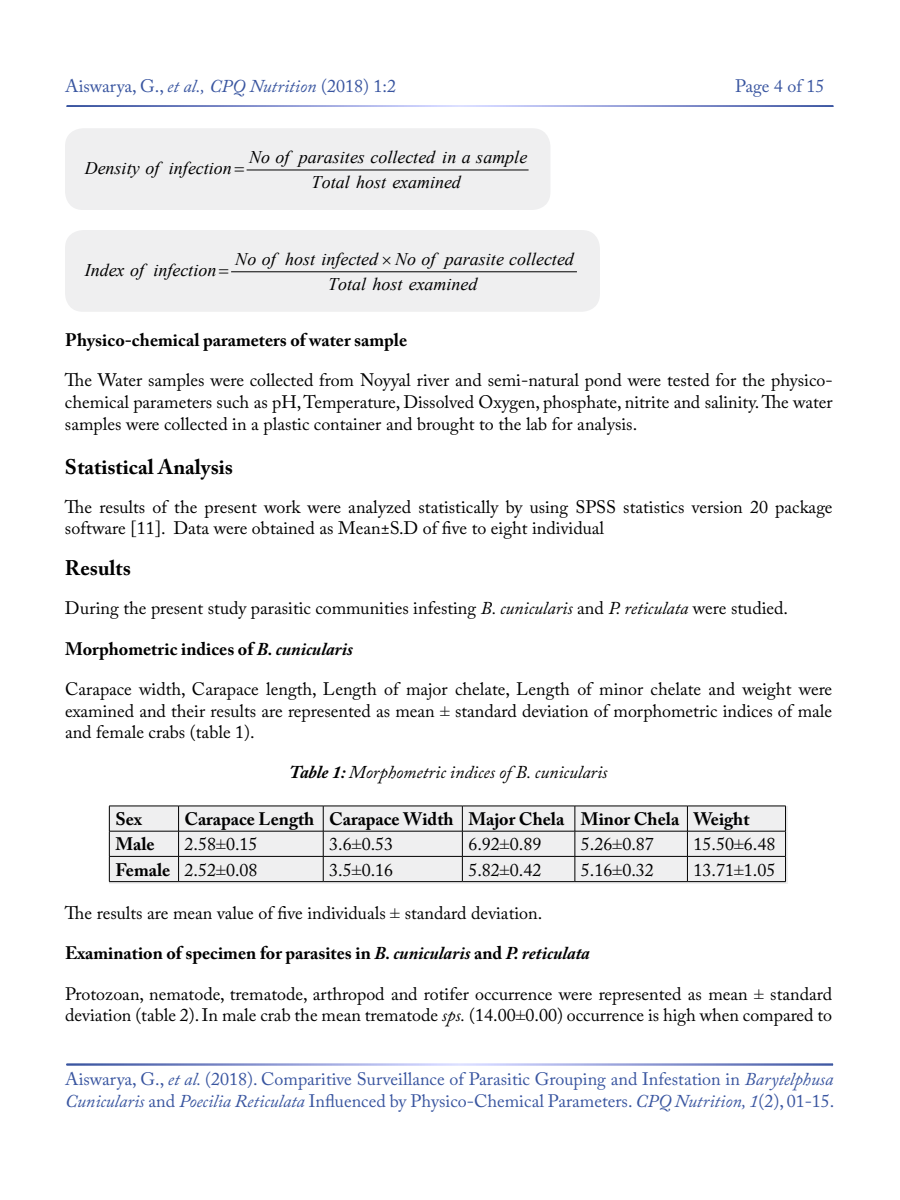
<style>
.page{position:relative;width:900px;height:1200px;background:#fff}
.page>*{position:absolute;margin:0;border:0;box-sizing:border-box;transform-origin:0 0}
.t1{font:700 21px "Adobe Caslon Pro";color:#000}
.t2{font:18px/21.6px "Adobe Caslon Pro";color:#000;text-align:justify}
.t3{font:18px/21.6px "Adobe Caslon Pro";color:#3955a0}
.t4{font:700 18px "Adobe Caslon Pro";color:#000}
.t5{font:italic 18px "Adobe Caslon Pro";color:#000}
.t6{font:italic 17.85px "Times New Roman";color:#000}
.s1{font-style:italic}
.s2{font-family:"Times New Roman"}
.s3{font-weight:700}
</style>
<div class="page">
<div style="left:65px;top:128px;width:485px;height:82px;background:#efeff0;border-radius:18px"></div>
<hr style="left:247px;top:170px;width:281px;height:1px;background:#000">
<div style="left:65px;top:230px;width:535px;height:82px;background:#efeff0;border-radius:18px"></div>
<hr style="left:232px;top:271px;width:344px;height:1px;background:#000">
<div style="left:109px;top:806px;width:678px;height:78px;background:#efeff0"></div>
<hr style="left:109px;top:806px;width:70px;height:1px;background:#000">
<hr style="left:179px;top:806px;width:144px;height:1px;background:#000">
<hr style="left:323px;top:806px;width:139px;height:1px;background:#000">
<hr style="left:462px;top:806px;width:113px;height:1px;background:#000">
<hr style="left:575px;top:806px;width:112px;height:1px;background:#000">
<hr style="left:687px;top:806px;width:99px;height:1px;background:#000">
<hr style="left:109px;top:831px;width:70px;height:1px;background:#000">
<hr style="left:179px;top:831px;width:144px;height:1px;background:#000">
<hr style="left:323px;top:831px;width:139px;height:1px;background:#000">
<hr style="left:462px;top:831px;width:113px;height:1px;background:#000">
<hr style="left:575px;top:831px;width:112px;height:1px;background:#000">
<hr style="left:687px;top:831px;width:99px;height:1px;background:#000">
<hr style="left:109px;top:856px;width:70px;height:1px;background:#000">
<svg style="left:109px;top:806px;width:1px;height:75px"></svg>
<hr style="left:179px;top:856px;width:144px;height:1px;background:#000">
<svg style="left:178px;top:806px;width:1px;height:75px"></svg>
<hr style="left:323px;top:856px;width:139px;height:1px;background:#000">
<svg style="left:323px;top:806px;width:1px;height:75px"></svg>
<hr style="left:462px;top:856px;width:113px;height:1px;background:#000">
<svg style="left:462px;top:806px;width:1px;height:75px"></svg>
<hr style="left:575px;top:856px;width:112px;height:1px;background:#000">
<svg style="left:575px;top:806px;width:1px;height:75px"></svg>
<hr style="left:687px;top:856px;width:99px;height:1px;background:#000">
<svg style="left:687px;top:806px;width:1px;height:75px"></svg>
<svg style="left:785px;top:806px;width:1px;height:75px"></svg>
<hr style="left:109px;top:881px;width:70px;height:1px;background:#000">
<hr style="left:179px;top:881px;width:144px;height:1px;background:#000">
<hr style="left:323px;top:881px;width:139px;height:1px;background:#000">
<hr style="left:462px;top:881px;width:113px;height:1px;background:#000">
<hr style="left:575px;top:881px;width:112px;height:1px;background:#000">
<hr style="left:687px;top:881px;width:99px;height:1px;background:#000">
<p class="t3" style="left:65px;top:75px;width:332px">Aiswarya, G., <span class="s1">et al., CPQ Nutrition</span> (2018) 1:2</p>
<p class="t3" style="left:735px;top:75px;width:91px">Page 4 of 15</p>
<p class="t6" style="left:85px;top:156px;width:149px">Density of infection</p>
<p class="t6" style="left:249px;top:145px;width:280px">No of parasites collected in a sample</p>
<p class="t6" style="left:312px;top:170px;width:151px">Total host examined</p>
<p class="t6" style="left:85px;top:258px;width:133px">Index of infection</p>
<p class="t6" style="left:235px;top:247px;width:340px">No of host infected No of parasite collected</p>
<p class="t6" style="left:328px;top:272px;width:151px">Total host examined</p>
<p class="t4" style="left:65px;top:329px;width:343px">Physico-chemical parameters of water sample</p>
<p class="t2" style="left:65px;top:369px;width:769px">The Water samples were collected from Noyyal river and semi-natural pond were tested for the physico&shy;chemical parameters such as pH, Temperature, Dissolved Oxygen, phosphate, nitrite and salinity. The water samples were collected in a plastic container and brought to the lab for analysis.</p>
<p class="t1" style="left:65px;top:455px;width:170px">Statistical Analysis</p>
<p class="t2" style="left:65px;top:496px;width:769px">The results of the present work were analyzed statistically by using SPSS statistics version 20 package software [11]. Data were obtained as Mean±S.D of five to eight individual</p>
<p class="t1" style="left:65px;top:555px;width:67px">Results</p>
<p class="t2" style="left:65px;top:597px;width:725px">During the present study parasitic communities infesting <span class="s1">B. cunicularis</span> and <span class="s1">P. reticulata</span> were studied.</p>
<p class="t4" style="left:65px;top:638px;width:289px">Morphometric indices of <span class="s1">B. cunicularis</span></p>
<p class="t2" style="left:65px;top:678px;width:769px">Carapace width, Carapace length, Length of major chelate, Length of minor chelate and weight were examined and their results are represented as mean <span class="s2">±</span> standard deviation of morphometric indices of male and female crabs (table 1).</p>
<p class="t5" style="left:290px;top:762px;width:319px"><span class="s3">Table 1:</span> Morphometric indices of B. cunicularis</p>
<p class="t4" style="left:115px;top:808px;width:28px">Sex</p>
<p class="t4" style="left:185px;top:808px;width:566px">Carapace Length Carapace Width Major Chela Minor Chela Weight</p>
<p class="t4" style="left:115px;top:834px;width:41px">Male</p>
<p class="t2" style="left:185px;top:833px;width:75px">2.58<span class="s2">±</span>0.15</p>
<p class="t2" style="left:329px;top:833px;width:66px">3.6<span class="s2">±</span>0.53</p>
<p class="t2" style="left:468px;top:833px;width:75px">6.92<span class="s2">±</span>0.89</p>
<p class="t2" style="left:581px;top:833px;width:75px">5.26<span class="s2">±</span>0.87</p>
<p class="t2" style="left:693px;top:833px;width:84px">15.50<span class="s2">±</span>6.48</p>
<p class="t2" style="left:115px;top:859px;width:144px"><span class="s3">Female</span> 2.52<span class="s2">±</span>0.08</p>
<p class="t2" style="left:329px;top:859px;width:66px">3.5<span class="s2">±</span>0.16</p>
<p class="t2" style="left:468px;top:859px;width:75px">5.82<span class="s2">±</span>0.42</p>
<p class="t2" style="left:581px;top:859px;width:75px">5.16<span class="s2">±</span>0.32</p>
<p class="t2" style="left:693px;top:859px;width:84px">13.71<span class="s2">±</span>1.05</p>
<p class="t2" style="left:65px;top:902px;width:479px">The results are mean value of five individuals <span class="s2">±</span> standard deviation.</p>
<p class="t4" style="left:65px;top:943px;width:526px">Examination of specimen for parasites in <span class="s1">B. cunicularis</span> and <span class="s1">P. reticulata</span></p>
<p class="t2" style="left:65px;top:983px;width:769px">Protozoan, nematode, trematode, arthropod and rotifer occurrence were represented as mean <span class="s2">±</span> standard deviation (table 2). In male crab the mean trematode <span class="s1">sps.</span> (14.00<span class="s2">±</span>0.00) occurrence is high when compared to</p>
<p class="t3" style="left:65px;top:1068px;width:771px">Aiswarya, G., <span class="s1">et al.</span> (2018). Comparitive Surveillance of Parasitic Grouping and Infestation in <span class="s1">Barytelphusa<br>Cunicularis</span> and <span class="s1">Poecilia Reticulata</span> Influenced by Physico-Chemical Parameters. <span class="s1">CPQ Nutrition, 1</span>(2), 01-15.</p>
</div>
